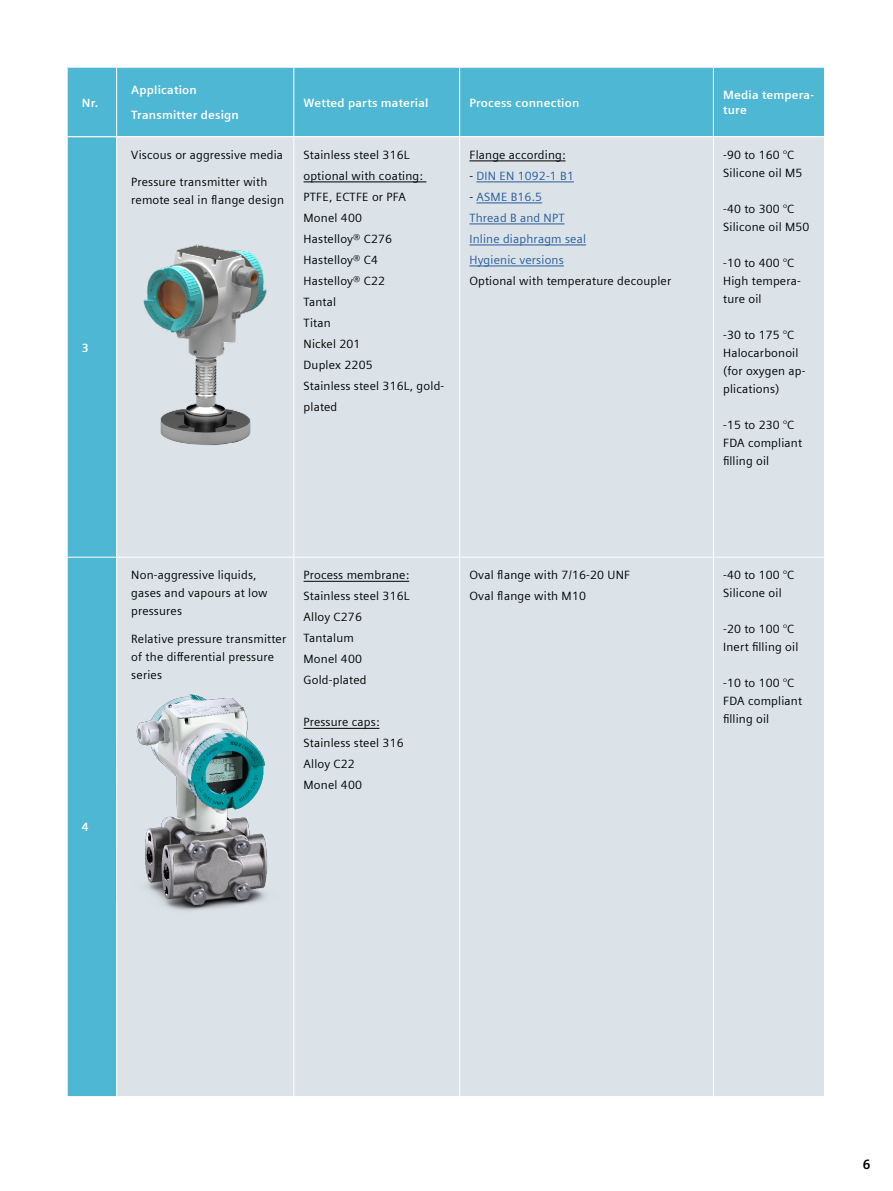
<style>
.page{position:relative;width:893px;height:1191px;background:#fff}
.page>*{position:absolute;margin:0;border:0;box-sizing:border-box;transform-origin:0 0}
.t1{font:700 13.5px "Siemens Sans";color:#000}
.t2{font:12px/21px "Siemens Sans";letter-spacing:.015em;color:#000}
.t3{font:700 12px/25.3px "Siemens Sans";letter-spacing:.015em;color:#fff}
.t4{font:12px/21px "Siemens Sans";letter-spacing:.015em;color:#275b9b}
.s1{color:#000}
</style>
<div class="page">
<div style="left:67px;top:67px;width:50px;height:70px;background:#4eb8d4"></div>
<div style="left:117px;top:68px;width:707px;height:68px;background:#4eb8d4"></div>
<hr style="left:67px;top:68px;width:1px;height:68px;background:#fff">
<hr style="left:116px;top:68px;width:1px;height:68px;background:#fff">
<hr style="left:293px;top:68px;width:1px;height:68px;background:#fff">
<hr style="left:459px;top:68px;width:1px;height:68px;background:#fff">
<hr style="left:713px;top:68px;width:1px;height:68px;background:#fff">
<hr style="left:67px;top:67px;width:50px;height:1px;background:#fff">
<div style="left:68px;top:137px;width:48px;height:959px;background:#4eb8d4"></div>
<div style="left:117px;top:137px;width:707px;height:420px;background:#dbe3e8"></div>
<div style="left:117px;top:558px;width:707px;height:538px;background:#dbe3e8"></div>
<hr style="left:293px;top:137px;width:1px;height:420px;background:#fff">
<hr style="left:459px;top:137px;width:1px;height:420px;background:#fff">
<hr style="left:713px;top:137px;width:1px;height:420px;background:#fff">
<hr style="left:293px;top:557px;width:1px;height:539px;background:#fff">
<hr style="left:459px;top:557px;width:1px;height:539px;background:#fff">
<hr style="left:713px;top:557px;width:1px;height:539px;background:#fff">
<hr style="left:67px;top:136px;width:50px;height:1px;background:#fff">
<hr style="left:67px;top:557px;width:50px;height:1px;background:#fff">
<hr style="left:304px;top:181px;width:122px;height:1px;background:#000">
<hr style="left:469px;top:160px;width:97px;height:1px;background:#000">
<hr style="left:476px;top:181px;width:98px;height:1px;background:#275b9b">
<hr style="left:476px;top:202px;width:66px;height:1px;background:#275b9b">
<hr style="left:469px;top:223px;width:96px;height:1px;background:#275b9b">
<hr style="left:469px;top:244px;width:117px;height:1px;background:#275b9b">
<hr style="left:469px;top:265px;width:95px;height:1px;background:#275b9b">
<hr style="left:304px;top:581px;width:105px;height:1px;background:#000">
<hr style="left:304px;top:728px;width:75px;height:1px;background:#000">
<img style="left:91px;top:685px;width:230px;height:267px">
<img style="left:128px;top:238px;width:145px;height:221px">
<p class="t3" style="left:82px;top:89px;width:18px">Nr.</p>
<p class="t3" style="left:82px;top:334px;width:8px">3</p>
<p class="t3" style="left:131px;top:76px;width:109px">Application<br>Transmitter design</p>
<p class="t2" style="left:131px;top:143px;width:153px">Viscous or aggressive media</p>
<p class="t2" style="left:131px;top:172px;width:154px;line-height:18px">Pressure transmitter with remote seal in flange design</p>
<p class="t3" style="left:304px;top:89px;width:127px">Wetted parts material</p>
<p class="t3" style="left:469px;top:89px;width:112px">Process connection</p>
<p class="t3" style="left:723px;top:86px;width:92px;line-height:15.6px">Media tempera&shy;ture</p>
<p class="t2" style="left:304px;top:143px;width:142px">Stainless steel 316L optional with coating:<br>PTFE, ECTFE or PFA<br>Monel 400<br>Hastelloy® C276<br>Hastelloy® C4<br>Hastelloy® C22<br>Tantal<br>Titan<br>Nickel 201<br>Duplex 2205<br>Stainless steel 316L, gold&shy;plated</p>
<p class="t2" style="left:469px;top:143px;width:98px">Flange according:</p>
<p class="t4" style="left:469px;top:164px;width:106px"><span class="s1">-</span> DIN EN 1092-1 B1</p>
<p class="t4" style="left:469px;top:185px;width:118px"><span class="s1">-</span> ASME B16.5<br>Thread B and NPT<br>Inline diaphragm seal<br>Hygienic versions</p>
<p class="t2" style="left:469px;top:269px;width:203px">Optional with temperature decoupler</p>
<p class="t2" style="left:723px;top:145px;width:81px;line-height:18px">-90 to 160 °C<br>Silicone oil M5</p>
<p class="t2" style="left:723px;top:199px;width:88px;line-height:18px">-40 to 300 °C<br>Silicone oil M50</p>
<p class="t2" style="left:723px;top:253px;width:79px;line-height:18px">-10 to 400 °C<br>High tempera&shy;ture oil</p>
<p class="t2" style="left:723px;top:325px;width:84px;line-height:18px">-30 to 175 °C<br>Halocarbonoil (for oxygen ap&shy;plications)</p>
<p class="t2" style="left:723px;top:415px;width:80px;line-height:18px">-15 to 230 °C<br>FDA compliant filling oil</p>
<p class="t3" style="left:82px;top:814px;width:8px">4</p>
<p class="t2" style="left:131px;top:565px;width:138px;line-height:18px">Non-aggressive liquids, gases and vapours at low pressures</p>
<p class="t2" style="left:131px;top:629px;width:157px;line-height:18px">Relative pressure transmitter of the differential pressure series</p>
<p class="t2" style="left:304px;top:563px;width:107px">Process membrane:<br>Stainless steel 316L<br>Alloy C276<br>Tantalum<br>Monel 400<br>Gold-plated</p>
<p class="t2" style="left:304px;top:710px;width:102px">Pressure caps:<br>Stainless steel 316<br>Alloy C22<br>Monel 400</p>
<p class="t2" style="left:469px;top:563px;width:162px">Oval flange with 7/16-20 UNF<br>Oval flange with M10</p>
<p class="t2" style="left:723px;top:565px;width:73px;line-height:18px">-40 to 100 °C<br>Silicone oil</p>
<p class="t2" style="left:723px;top:619px;width:77px;line-height:18px">-20 to 100 °C<br>Inert filling oil</p>
<p class="t2" style="left:723px;top:673px;width:80px;line-height:18px">-10 to 100 °C<br>FDA compliant filling oil</p>
<p class="t1" style="left:863px;top:1154px;width:9px">6</p>
</div>
